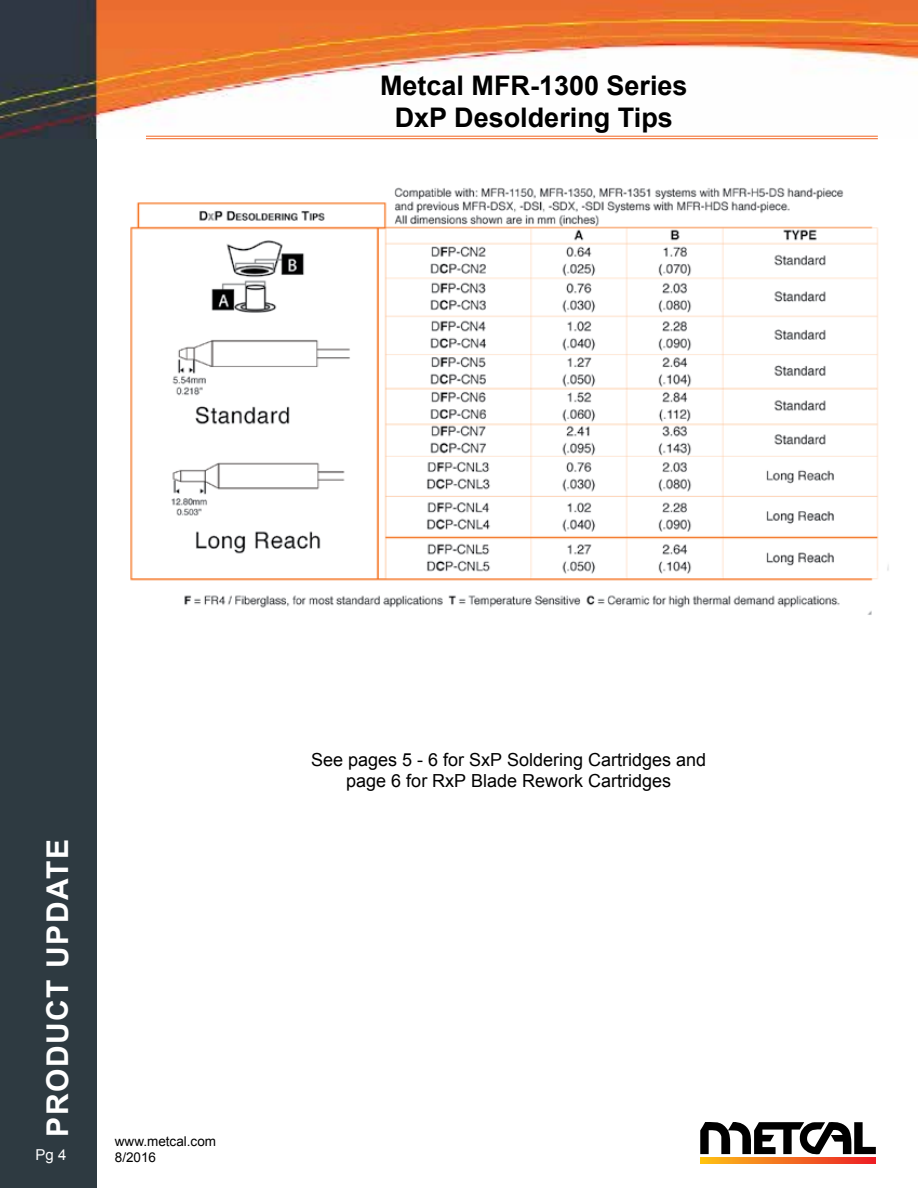
<style>
.page{position:relative;width:918px;height:1188px;background:#fff}
.page>*{position:absolute;margin:0;border:0;box-sizing:border-box;transform-origin:0 0}
.t1{font:700 30px "Arial";letter-spacing:.05em;color:#fff}
.t2{font:700 27px/32.4px "Arial";color:#000;text-align:center}
.t3{font:18px/21.6px "Arial";color:#000;text-align:center}
.t4{font:15px "Arial";color:#fff}
.t5{font:13.5px "Arial";color:#000}
</style>
<div class="page">
<div style="left:0;top:115px;width:97px;height:1073px;background:#2e3a41"></div>
<img style="left:0;top:0;width:918px;height:138px">
<svg style="left:700px;top:1122px;width:176px;height:33px"></svg>
<svg style="left:700px;top:1158px;width:176px;height:6px"></svg>
<hr style="left:146px;top:136px;width:732px;height:1px;background:#f26522">
<hr style="left:146px;top:138px;width:732px;height:1px;background:#f26522">
<img style="left:130px;top:187px;width:759px;height:428px">
<h2 class="t2" style="left:380px;top:70px;width:309px">Metcal MFR-1300 Series<br>DxP Desoldering Tips</h2>
<h1 class="t1" style="left:38px;top:1137px;width:299px;rotate:-90deg">PRODUCT UPDATE</h1>
<p class="t5" style="left:115px;top:1132px;width:103px">www.metcal.com</p>
<p class="t4" style="left:36px;top:1145px;width:32px">Pg 4</p>
<p class="t5" style="left:115px;top:1148px;width:43px">8/2016</p>
<p class="t3" style="left:311px;top:749px;width:396px">See pages 5 - 6 for SxP Soldering Cartridges and page 6 for RxP Blade Rework Cartridges</p>
</div>
